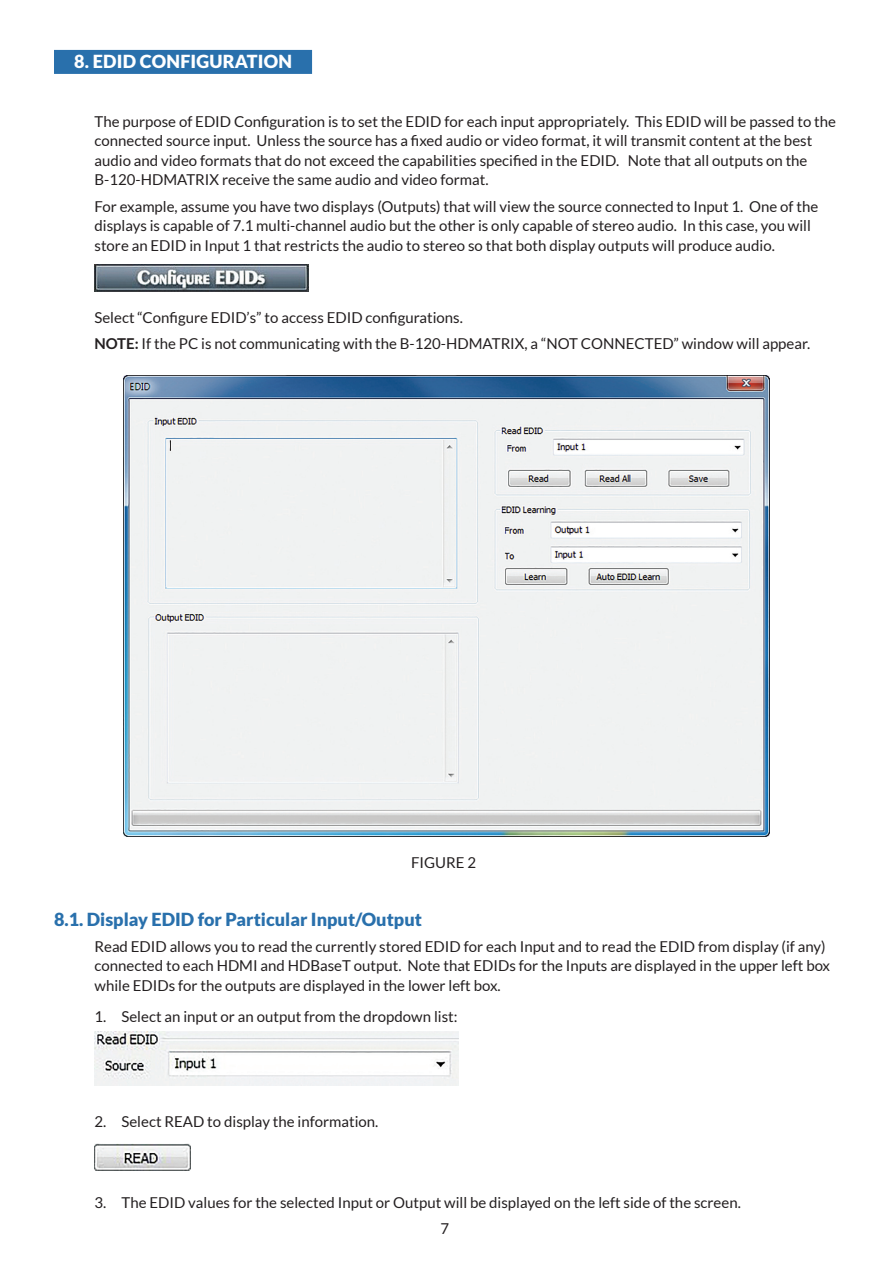
<style>
.page{position:relative;width:893px;height:1263px;background:#fff}
.page>*{position:absolute;margin:0;border:0;box-sizing:border-box;transform-origin:0 0}
.Subhead{font:900 18px "Lato";color:#2970ac}
.Head{font:900 18px "Lato";letter-spacing:.01em;color:#fff}
.Body_Text{font:15px/19.5px "Lato";color:#231f20}
.s1{font-weight:700}
</style>
<div class="page">
<div style="left:54px;top:50px;width:258px;height:24px;background:#2970ac"></div>
<img style="left:94px;top:264px;width:214px;height:27px">
<img style="left:123px;top:375px;width:647px;height:462px">
<img style="left:95px;top:1032px;width:363px;height:54px">
<img style="left:95px;top:1143px;width:95px;height:27px">
<p class="Head" style="left:74px;top:51px;width:219px">8. EDID CONFIGURATION</p>
<p class="Body_Text" style="left:94px;top:112px;width:743px">The purpose of EDID Configuration is to set the EDID for each input appropriately. This EDID will be passed to the connected source input. Unless the source has a fixed audio or video format, it will transmit content at the best audio and video formats that do not exceed the capabilities specified in the EDID. Note that all outputs on the B-120-HDMATRIX receive the same audio and video format.</p>
<p class="Body_Text" style="left:94px;top:196px;width:725px">For example, assume you have two displays (Outputs) that will view the source connected to Input 1. One of the displays is capable of 7.1 multi-channel audio but the other is only capable of stereo audio. In this case, you will store an EDID in Input 1 that restricts the audio to stereo so that both display outputs will produce audio.</p>
<p class="Body_Text" style="left:94px;top:307px;width:370px">Select “Configure EDID’s” to access EDID configurations.</p>
<p class="Body_Text" style="left:94px;top:334px;width:717px"><span class="s1">NOTE:</span> If the PC is not communicating with the B-120-HDMATRIX, a “NOT CONNECTED” window will appear.</p>
<p class="Body_Text" style="left:411px;top:853px;width:67px">FIGURE 2</p>
<p class="Subhead" style="left:54px;top:908px;width:369px">8.1. Display EDID for Particular Input/Output</p>
<p class="Body_Text" style="left:94px;top:937px;width:737px">Read EDID allows you to read the currently stored EDID for each Input and to read the EDID from display (if any) connected to each HDMI and HDBaseT output. Note that EDIDs for the Inputs are displayed in the upper left box while EDIDs for the outputs are displayed in the lower left box.</p>
<p class="Body_Text" style="left:94px;top:1006px;width:365px">1. Select an input or an output from the dropdown list:</p>
<p class="Body_Text" style="left:94px;top:1111px;width:285px">2. Select READ to display the information.</p>
<p class="Body_Text" style="left:94px;top:1192px;width:648px">3. The EDID values for the selected Input or Output will be displayed on the left side of the screen.</p>
<p class="Body_Text" style="left:441px;top:1218px;width:10px">7</p>
</div>
